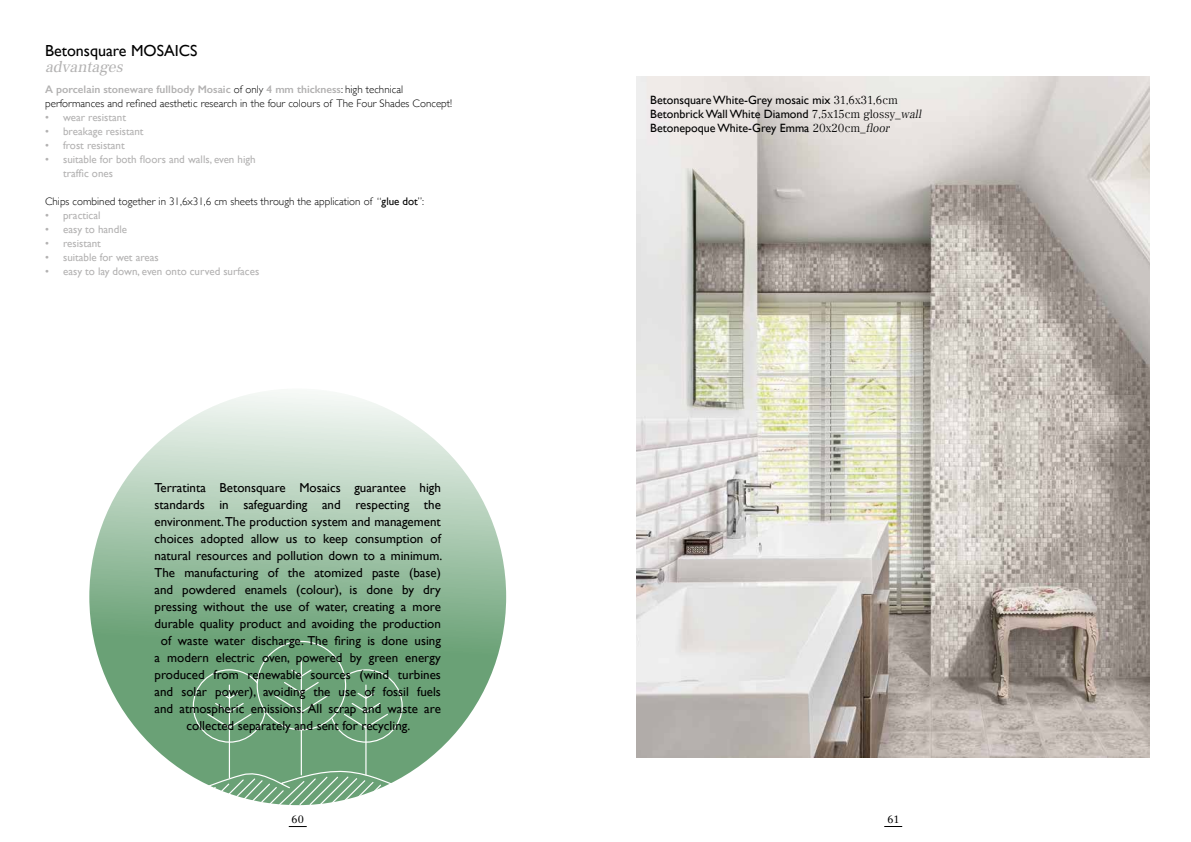
<style>
.page{position:relative;width:1191px;height:842px;background:#fff}
.page>*{position:absolute;margin:0;border:0;box-sizing:border-box;transform-origin:0 0}
.t1{font:16px "Gill Sans";color:#000}
.t2{font:italic 16px "Frank Ruhl Libre";color:#b3b2b2}
.t3{font:13px/17px "Gill Sans";color:#000;text-align:center}
.t4{font:12px/14px "Gill Sans";color:#000}
.t5{font:300 11px/14px "Gill Sans";color:#000}
.t6{font:11px/14px "Gill Sans";color:#b3b2b2}
.t7{font:11px "Frank Ruhl Libre";color:#000}
.s1{font-weight:600;color:#b3b2b2}
.s2{font-weight:400}
.s3{font-family:"Frank Ruhl Libre";font-weight:300}
.s4{font-family:"Frank Ruhl Libre";font-weight:300;font-style:italic}
</style>
<div class="page">
<svg style="left:289px;top:826px;width:18px;height:1px"></svg>
<svg style="left:884px;top:826px;width:18px;height:1px"></svg>
<svg style="left:89px;top:388px;width:417px;height:417px;background:#9cc1a4"></svg>
<svg style="left:192px;top:659px;width:211px;height:147px;background:#7fae89"></svg>
<img style="left:636px;top:76px;width:513px;height:682px">
<p class="t1" style="left:45px;top:41px;width:154px">Betonsquare MOSAICS</p>
<p class="t2" style="left:45px;top:57px;width:83px">advantages</p>
<p class="t5" style="left:45px;top:82px;width:408px"><span class="s1">A porcelain stoneware fullbody Mosaic</span> of only <span class="s1">4 mm thickness</span>: high technical performances and refined aesthetic research in the four colours of The Four Shades Concept!</p>
<p class="t6" style="left:45px;top:110px;width:82px">• wear resistant</p>
<p class="t6" style="left:45px;top:124px;width:100px">• breakage resistant</p>
<p class="t6" style="left:45px;top:138px;width:81px">• frost resistant</p>
<p class="t6" style="left:63px;top:152px;width:194px;text-indent:-18px">• suitable for both floors and walls, even high traffic ones</p>
<p class="t5" style="left:45px;top:194px;width:380px">Chips combined together in 31,6x31,6 cm sheets through the application of “<span class="s2">glue dot</span>”:</p>
<p class="t6" style="left:45px;top:208px;width:57px">• practical</p>
<p class="t6" style="left:45px;top:222px;width:83px">• easy to handle</p>
<p class="t6" style="left:45px;top:236px;width:57px">• resistant</p>
<p class="t6" style="left:45px;top:250px;width:115px">• suitable for wet areas</p>
<p class="t6" style="left:45px;top:264px;width:216px">• easy to lay down, even onto curved surfaces</p>
<p class="t3" style="left:154px;top:479px;width:289px">Terratinta Betonsquare Mosaics guarantee high standards in safeguarding and respecting the environment. The production system and management choices adopted allow us to keep consumption of natural resources and pollution down to a minimum.<br>The manufacturing of the atomized paste (base) and powdered enamels (colour), is done by dry pressing without the use of water, creating a more durable quality product and avoiding the production of waste water discharge. The firing is done using a modern electric oven, powered by green energy produced from renewable sources (wind turbines and solar power), avoiding the use of fossil fuels and atmospheric emissions. All scrap and waste are collected separately and sent for recycling.</p>
<p class="t4" style="left:650px;top:93px;width:275px">Betonsquare White-Grey mosaic mix <span class="s3">31,6x31,6cm<br></span>Betonbrick Wall White Diamond <span class="s3">7,5x15cm glossy_</span><span class="s4">wall<br></span>Betonepoque White-Grey Emma <span class="s3">20x20cm_</span><span class="s4">floor</span></p>
<p class="t7" style="left:291px;top:812px;width:14px">60</p>
<p class="t7" style="left:887px;top:812px;width:13px">61</p>
</div>
